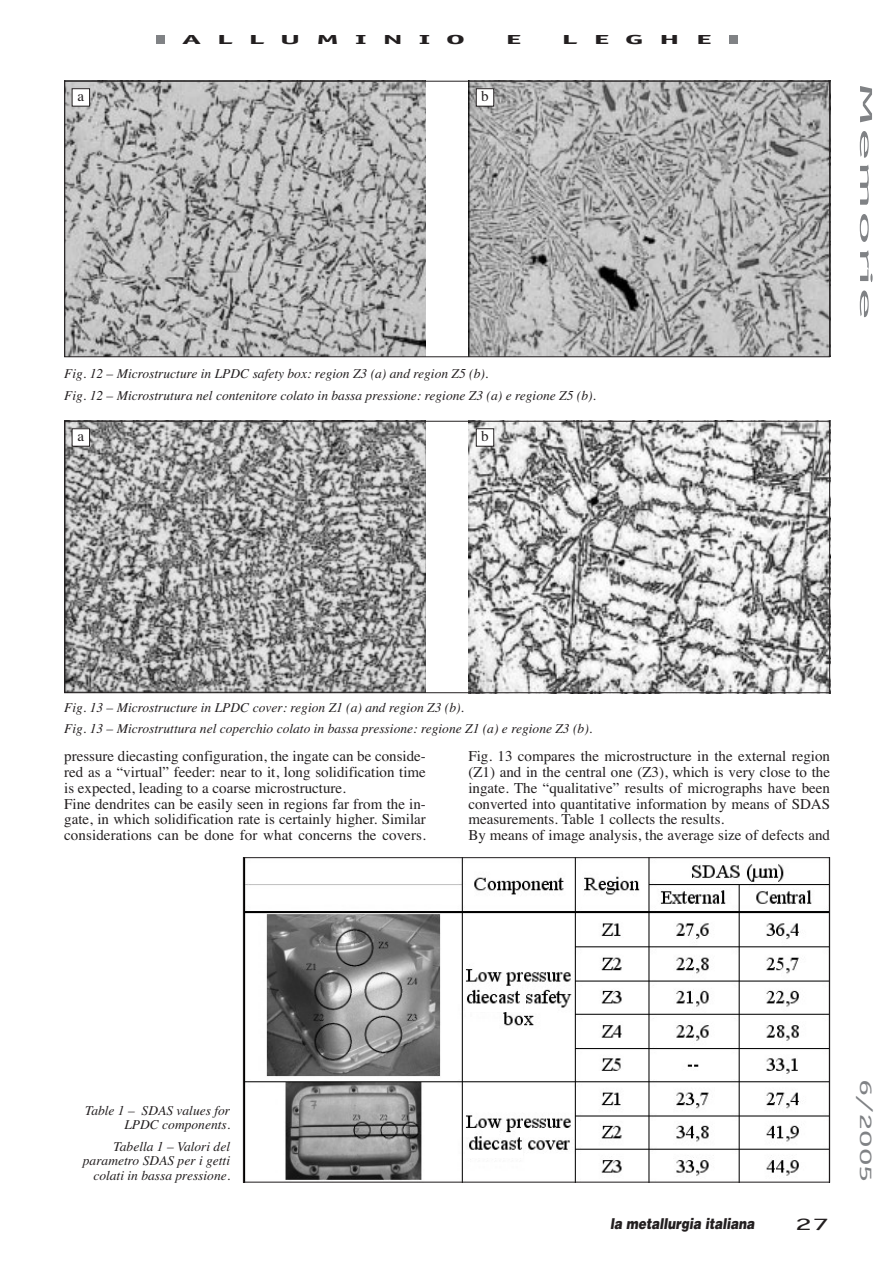
<style>
.page{position:relative;width:893px;height:1262px;background:#fff}
.page>*{position:absolute;margin:0;border:0;box-sizing:border-box;transform-origin:0 0}
.t1{font:18px "Officina Sans";color:#808285;scale:4 1}
.t2{font:18px "Officina Sans";color:#808285;scale:2 1}
.t3{font:18px "Officina Sans";color:#231f20;scale:2 1}
.t4{font:15px/15.8px "Times";color:#231f20}
.t5{font:italic 900 15px "Helvetica";color:#231f20;scale:.8 1}
.t6{font:italic 13.5px/14.2px "Times";color:#231f20}
.t7{font:700 13.5px "Officina Sans";letter-spacing:.47em;color:#231f20;scale:2.5 1}
</style>
<div class="page">
<div style="left:729px;top:36px;width:8px;height:8px;background:#808285"></div>
<div style="left:156px;top:36px;width:9px;height:8px;background:#808285"></div>
<img style="left:66px;top:83px;width:360px;height:272px">
<img style="left:468px;top:83px;width:360px;height:272px">
<div style="left:72px;top:89px;width:18px;height:17px;background:#fff"></div>
<div style="left:72px;top:88px;width:18px;height:18px;border:1px solid #231f20"></div>
<div style="left:476px;top:89px;width:17px;height:17px;background:#fff"></div>
<div style="left:476px;top:88px;width:18px;height:18px;border:1px solid #231f20"></div>
<svg style="left:64px;top:420px;width:766px;height:273px"></svg>
<img style="left:245px;top:859px;width:583px;height:321px">
<div style="left:465px;top:1004px;width:57px;height:8px;background:#fff"></div>
<div style="left:465px;top:1150px;width:57px;height:8px;background:#fff"></div>
<p class="t7" style="left:182px;top:34px;width:114px">ALLUMINIO</p>
<p class="t7" style="left:505px;top:34px;width:8px">E</p>
<p class="t7" style="left:561px;top:34px;width:62px">LEGHE</p>
<p class="t4" style="left:77px;top:89px;width:8px">a</p>
<p class="t4" style="left:481px;top:89px;width:9px">b</p>
<p class="t6" style="left:64px;top:363px;width:533px;line-height:21.8px">Fig. 12 – Microstructure in LPDC safety box: region Z3 (a) and region Z5 (b).<br>Fig. 12 – Microstrutura nel contenitore colato in bassa pressione: regione Z3 (a) e regione Z5 (b).</p>
<p class="t4" style="left:77px;top:429px;width:8px">a</p>
<p class="t4" style="left:481px;top:429px;width:9px">b</p>
<p class="t1" style="left:873px;top:81px;width:61px;rotate:90deg">Memorie</p>
<p class="t6" style="left:64px;top:697px;width:529px;line-height:21.8px">Fig. 13 – Microstructure in LPDC cover: region Z1 (a) and region Z3 (b).<br>Fig. 13 – Microstruttura nel coperchio colato in bassa pressione: regione Z1 (a) e regione Z3 (b).</p>
<p class="t4" style="left:64px;top:750px;width:363px">pressure diecasting configuration, the ingate can be conside&shy;red as a “virtual” feeder: near to it, long solidification time is expected, leading to a coarse microstructure.<br>Fine dendrites can be easily seen in regions far from the in&shy;gate, in which solidification rate is certainly higher. Similar considerations can be done for what concerns the covers.</p>
<p class="t4" style="left:468px;top:750px;width:363px">Fig. 13 compares the microstructure in the external region (Z1) and in the central one (Z3), which is very close to the ingate. The “qualitative” results of micrographs have been converted into quantitative information by means of SDAS measurements. Table 1 collects the results.<br>By means of image analysis, the average size of defects and</p>
<p class="t6" style="left:85px;top:1104px;width:147px;text-align:right">Table 1 – SDAS values for<br>LPDC components.</p>
<p class="t6" style="left:83px;top:1140px;width:149px;text-align:right">Tabella 1 – Valori del parametro SDAS per i getti colati in bassa pressione.</p>
<p class="t5" style="left:610px;top:1217px;width:182px">la metallurgia italiana</p>
<p class="t3" style="left:795px;top:1217px;width:19px">27</p>
<p class="t2" style="left:873px;top:1079px;width:53px;rotate:90deg">6/2005</p>
</div>
